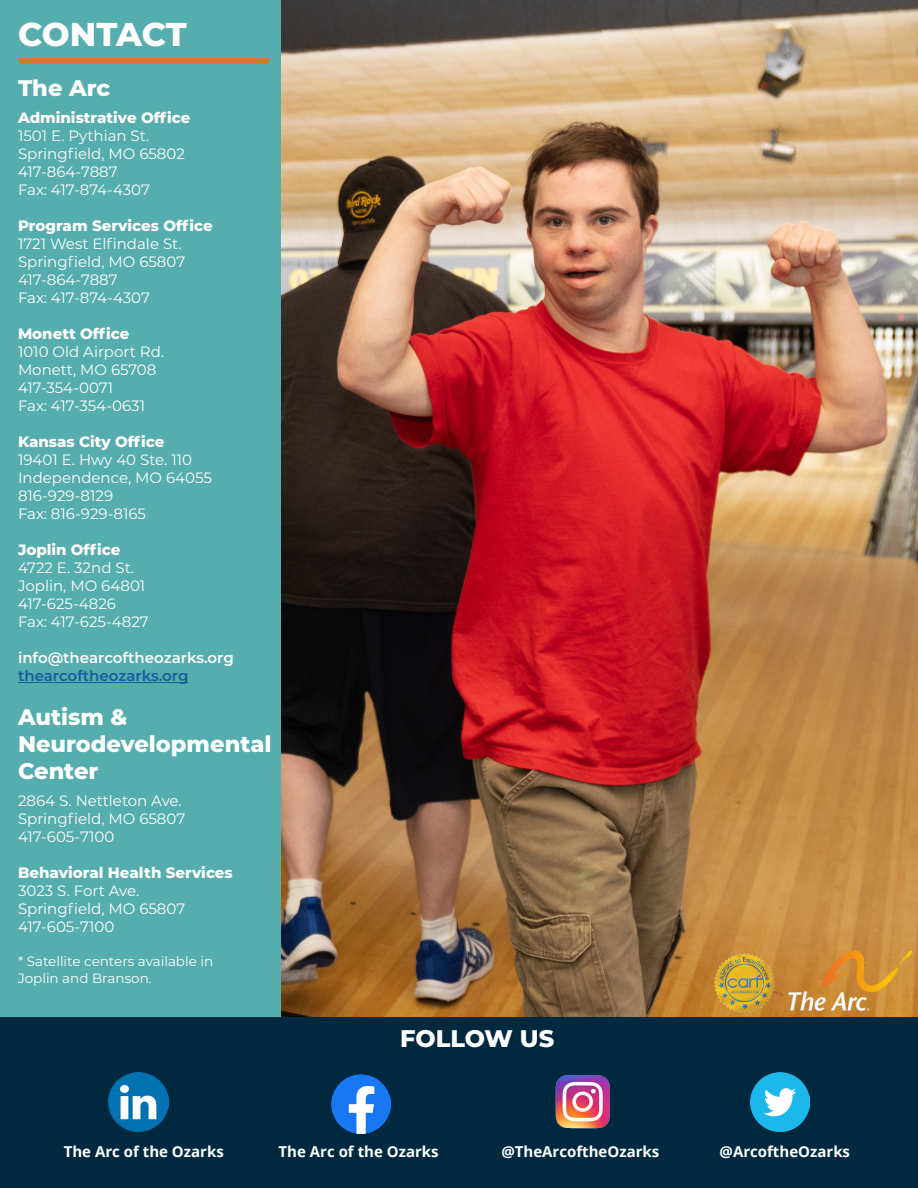
<style>
.page{position:relative;width:918px;height:1188px;background:#fff}
.page>*{position:absolute;margin:0;border:0;box-sizing:border-box;transform-origin:0 0}
._36pt_Size_Align_Center{font:800 33px "Montserrat";letter-spacing:-.01em;color:#fff}
._16pt_Size_Align_Center{font:800 24px "Montserrat";letter-spacing:-.005em;color:#fff}
.t1{font:800 22.5px/27px "Montserrat";color:#fff}
.t2{font:15px/18px "Montserrat";color:#fff}
.t3{font:800 15px "Montserrat";color:#fff}
._10pt_Size_Align_Center{font:700 15px "Open Sans";color:#fff}
.t4{font:600 15px "Montserrat";color:#fff}
.t5{font:600 15px "Montserrat";color:#175d9e}
.t6{font:13.5px "Montserrat";color:#fff}
</style>
<div class="page">
<div style="left:0;top:1017px;width:918px;height:171px;background:#002940"></div>
<div style="left:0;top:0;width:296px;height:1016px;background:#55adad"></div>
<div style="left:19px;top:59px;width:250px;height:5px;background:#d6792a"></div>
<img style="left:109px;top:1072px;width:59px;height:60px">
<hr style="left:18px;top:682px;width:171px;height:1px;background:#175d9e">
<img style="left:282px;top:0;width:636px;height:1017px">
<img style="left:788px;top:950px;width:125px;height:60px">
<img style="left:331px;top:1074px;width:60px;height:60px">
<img style="left:555px;top:1075px;width:55px;height:54px">
<img style="left:750px;top:1072px;width:60px;height:60px">
<img style="left:715px;top:953px;width:59px;height:60px">
<p class="_36pt_Size_Align_Center" style="left:18px;top:10px;width:170px">CONTACT</p>
<p class="t1" style="left:18px;top:74px;width:94px">The Arc</p>
<p class="t3" style="left:18px;top:107px;width:174px">Administrative Office</p>
<p class="t2" style="left:18px;top:126px;width:168px">1501 E. Pythian St.<br>Springfield, MO 65802</p>
<p class="t2" style="left:18px;top:162px;width:101px">417-864-7887</p>
<p class="t2" style="left:18px;top:180px;width:133px">Fax: 417-874-4307</p>
<p class="t3" style="left:18px;top:215px;width:196px">Program Services Office</p>
<p class="t2" style="left:18px;top:234px;width:169px">1721 West Elfindale St.<br>Springfield, MO 65807</p>
<p class="t2" style="left:18px;top:270px;width:101px">417-864-7887</p>
<p class="t2" style="left:18px;top:288px;width:133px">Fax: 417-874-4307</p>
<p class="t3" style="left:18px;top:323px;width:113px">Monett Office</p>
<p class="t2" style="left:18px;top:342px;width:148px">1010 Old Airport Rd.<br>Monett, MO 65708</p>
<p class="t2" style="left:18px;top:378px;width:97px">417-354-0071</p>
<p class="t2" style="left:18px;top:396px;width:129px">Fax: 417-354-0631</p>
<p class="t3" style="left:18px;top:431px;width:148px">Kansas City Office</p>
<p class="t2" style="left:18px;top:450px;width:195px">19401 E. Hwy 40 Ste. 110<br>Independence, MO 64055</p>
<p class="t2" style="left:18px;top:486px;width:97px">816-929-8129</p>
<p class="t2" style="left:18px;top:504px;width:130px">Fax: 816-929-8165</p>
<p class="t3" style="left:18px;top:539px;width:104px">Joplin Office</p>
<p class="t2" style="left:18px;top:558px;width:129px">4722 E. 32nd St.<br>Joplin, MO 64801</p>
<p class="t2" style="left:18px;top:594px;width:100px">417-625-4826</p>
<p class="t2" style="left:18px;top:612px;width:132px">Fax: 417-625-4827</p>
<p class="t4" style="left:18px;top:647px;width:217px">info@thearcoftheozarks.org</p>
<p class="t5" style="left:18px;top:665px;width:172px">thearcoftheozarks.org</p>
<p class="t1" style="left:18px;top:702px;width:111px">Autism &amp;</p>
<p class="t1" style="left:18px;top:729px;width:255px">Neurodevelopmental<br>Center</p>
<p class="t2" style="left:18px;top:791px;width:165px">2864 S. Nettleton Ave.</p>
<p class="t2" style="left:18px;top:809px;width:169px">Springfield, MO 65807</p>
<p class="t2" style="left:18px;top:827px;width:98px">417-605-7100</p>
<p class="t3" style="left:18px;top:862px;width:216px">Behavioral Health Services</p>
<p class="t2" style="left:18px;top:881px;width:123px">3023 S. Fort Ave.</p>
<p class="t2" style="left:18px;top:899px;width:169px">Springfield, MO 65807</p>
<p class="t2" style="left:18px;top:917px;width:98px">417-605-7100</p>
<p class="t6" style="left:18px;top:952px;width:197px">* Satellite centers available in</p>
<p class="t6" style="left:18px;top:968px;width:135px">Joplin and Branson.</p>
<p class="_16pt_Size_Align_Center" style="left:400px;top:1021px;width:156px">FOLLOW US</p>
<p class="_10pt_Size_Align_Center" style="left:64px;top:1141px;width:162px">The Arc of the Ozarks</p>
<p class="_10pt_Size_Align_Center" style="left:279px;top:1141px;width:162px">The Arc of the Ozarks</p>
<p class="_10pt_Size_Align_Center" style="left:501px;top:1141px;width:159px">@TheArcoftheOzarks</p>
<p class="_10pt_Size_Align_Center" style="left:720px;top:1141px;width:132px">@ArcoftheOzarks</p>
</div>
